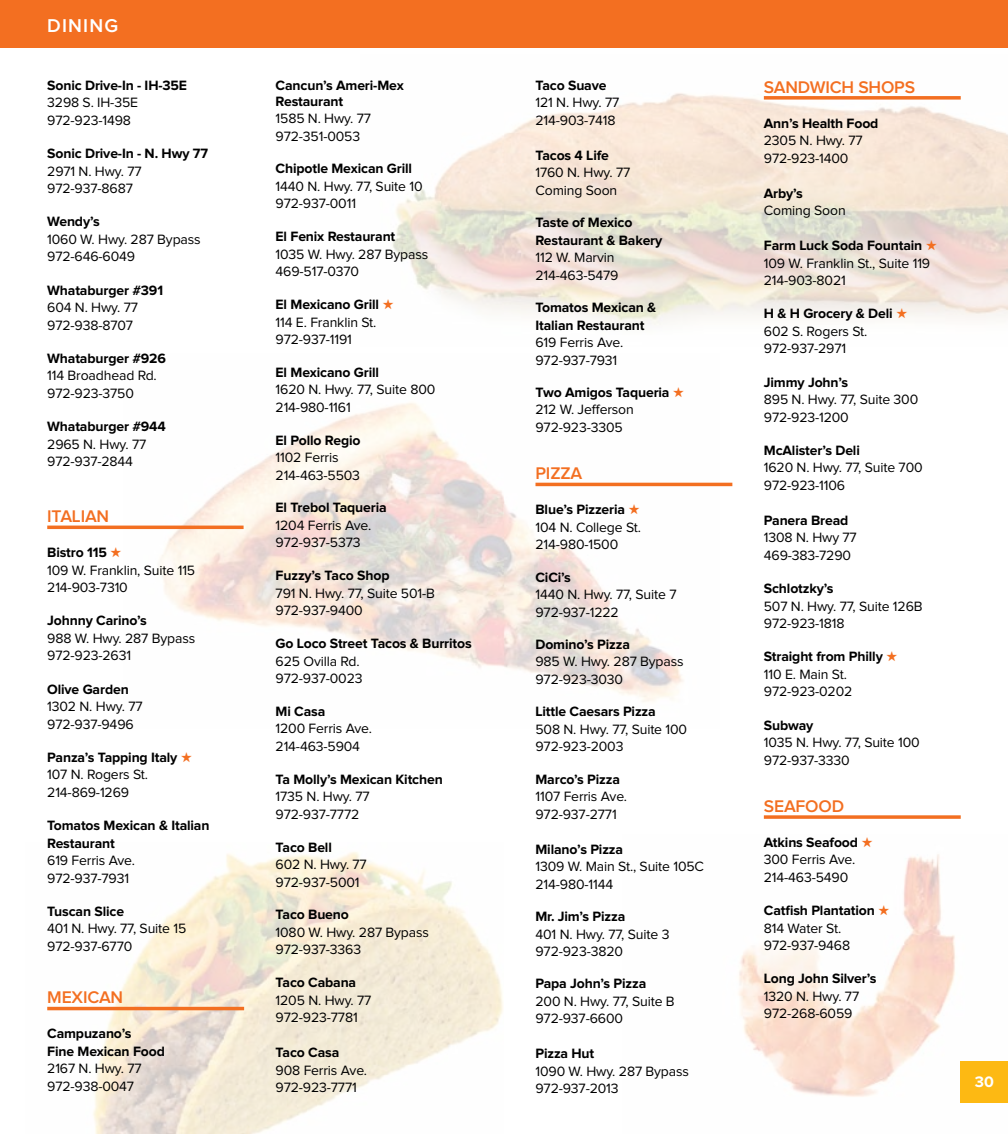
<style>
.page{position:relative;width:1008px;height:1134px;background:#fff}
.page>*{position:absolute;margin:0;border:0;box-sizing:border-box;transform-origin:0 0}
.t1{font:600 19.25px "Proxima Nova";letter-spacing:.06em;color:#fff}
.t2{font:600 17.5px "Proxima Nova";letter-spacing:-.01em;color:#f36f21}
.t3{font:700 15.75px "Proxima Nova";color:#fff}
.t4{font:14px/17.5px "Proxima Nova";letter-spacing:-.01em;color:#000}
.t5{font:700 14px/17.5px "Proxima Nova";letter-spacing:-.01em;color:#000}
.s1{font-weight:700}
.s2{color:#f36f21}
</style>
<div class="page">
<img style="left:739px;top:854px;width:269px;height:249px">
<img style="left:123px;top:403px;width:597px;height:299px">
<img style="left:47px;top:852px;width:456px;height:282px">
<hr style="left:536px;top:483px;width:196px;height:3px;background:#f36f21">
<svg style="left:764px;top:96px;width:197px;height:4px"></svg>
<svg style="left:764px;top:815px;width:197px;height:4px"></svg>
<div style="left:0;top:0;width:504px;height:47px;background:#f36f21"></div>
<div style="left:504px;top:0;width:504px;height:47px;background:#f36f21"></div>
<hr style="left:47px;top:526px;width:197px;height:3px;background:#f36f21">
<hr style="left:47px;top:1007px;width:197px;height:3px;background:#f36f21">
<div style="left:961px;top:1061px;width:47px;height:41px;background:#fdb913"></div>
<h1 class="t1" style="left:47px;top:17px;width:72px">DINING</h1>
<p class="t5" style="left:47px;top:77px;width:141px">Sonic Drive-In - IH-35E</p>
<p class="t4" style="left:47px;top:94px;width:92px">3298 S. IH-35E<br>972-923-1498</p>
<p class="t5" style="left:47px;top:145px;width:162px">Sonic Drive-In - N. Hwy 77</p>
<p class="t4" style="left:47px;top:163px;width:96px">2971 N. Hwy. 77<br>972-937-8687</p>
<p class="t5" style="left:47px;top:213px;width:54px">Wendy’s</p>
<p class="t4" style="left:47px;top:231px;width:155px">1060 W. Hwy. 287 Bypass<br>972-646-6049</p>
<p class="t5" style="left:47px;top:282px;width:117px">Whataburger #391</p>
<p class="t4" style="left:47px;top:299px;width:92px">604 N. Hwy. 77<br>972-938-8707</p>
<p class="t5" style="left:47px;top:350px;width:120px">Whataburger #926</p>
<p class="t4" style="left:47px;top:367px;width:111px">114 Broadhead Rd.<br>972-923-3750</p>
<p class="t5" style="left:47px;top:418px;width:120px">Whataburger #944</p>
<p class="t4" style="left:47px;top:436px;width:101px">2965 N. Hwy. 77<br>972-937-2844</p>
<p class="t2" style="left:47px;top:508px;width:63px">ITALIAN</p>
<p class="t4" style="left:47px;top:544px;width:149px"><span class="s1">Bistro 115</span> <span class="s2">★<br></span>109 W. Franklin, Suite 115<br>214-903-7310</p>
<p class="t5" style="left:47px;top:612px;width:101px">Johnny Carino’s</p>
<p class="t4" style="left:47px;top:630px;width:150px">988 W. Hwy. 287 Bypass<br>972-923-2631</p>
<p class="t5" style="left:47px;top:681px;width:83px">Olive Garden</p>
<p class="t4" style="left:47px;top:698px;width:97px">1302 N. Hwy. 77<br>972-937-9496</p>
<p class="t4" style="left:47px;top:749px;width:146px"><span class="s1">Panza’s Tapping Italy</span> <span class="s2">★<br></span>107 N. Rogers St.<br>214-869-1269</p>
<p class="t5" style="left:47px;top:817px;width:164px">Tomatos Mexican &amp; Italian<br>Restaurant</p>
<p class="t4" style="left:47px;top:852px;width:89px">619 Ferris Ave.<br>972-937-7931</p>
<p class="t5" style="left:47px;top:903px;width:78px">Tuscan Slice</p>
<p class="t4" style="left:47px;top:920px;width:141px">401 N. Hwy. 77, Suite 15<br>972-937-6770</p>
<p class="t2" style="left:47px;top:989px;width:77px">MEXICAN</p>
<p class="t5" style="left:47px;top:1025px;width:119px">Campuzano’s<br>Fine Mexican Food</p>
<p class="t4" style="left:47px;top:1060px;width:96px">2167 N. Hwy. 77<br>972-938-0047</p>
<p class="t5" style="left:276px;top:78px;width:130px;line-height:15.8px">Cancun’s Ameri-Mex<br>Restaurant</p>
<p class="t4" style="left:276px;top:110px;width:97px">1585 N. Hwy. 77<br>972-351-0053</p>
<p class="t5" style="left:276px;top:161px;width:138px">Chipotle Mexican Grill</p>
<p class="t4" style="left:276px;top:178px;width:149px">1440 N. Hwy. 77, Suite 10<br>972-937-0011</p>
<p class="t5" style="left:276px;top:228px;width:121px">El Fenix Restaurant</p>
<p class="t4" style="left:276px;top:246px;width:154px">1035 W. Hwy. 287 Bypass<br>469-517-0370</p>
<p class="t4" style="left:276px;top:296px;width:120px"><span class="s1">El Mexicano Grill</span> <span class="s2">★<br></span>114 E. Franklin St.<br>972-937-1191</p>
<p class="t5" style="left:276px;top:364px;width:105px">El Mexicano Grill</p>
<p class="t4" style="left:276px;top:382px;width:161px">1620 N. Hwy. 77, Suite 800<br>214-980-1161</p>
<p class="t5" style="left:276px;top:432px;width:86px">El Pollo Regio</p>
<p class="t4" style="left:276px;top:449px;width:86px">1102 Ferris<br>214-463-5503</p>
<p class="t5" style="left:276px;top:500px;width:113px">El Trebol Taqueria</p>
<p class="t4" style="left:276px;top:517px;width:97px">1204 Ferris Ave.<br>972-937-5373</p>
<p class="t5" style="left:276px;top:567px;width:115px">Fuzzy’s Taco Shop</p>
<p class="t4" style="left:276px;top:585px;width:161px">791 N. Hwy. 77, Suite 501-B<br>972-937-9400</p>
<p class="t5" style="left:276px;top:635px;width:198px">Go Loco Street Tacos &amp; Burritos</p>
<p class="t4" style="left:276px;top:653px;width:89px">625 Ovilla Rd.<br>972-937-0023</p>
<p class="t5" style="left:276px;top:703px;width:51px">Mi Casa</p>
<p class="t4" style="left:276px;top:721px;width:98px">1200 Ferris Ave.<br>214-463-5904</p>
<p class="t5" style="left:276px;top:771px;width:169px">Ta Molly’s Mexican Kitchen</p>
<p class="t4" style="left:276px;top:788px;width:96px">1735 N. Hwy. 77<br>972-937-7772</p>
<p class="t5" style="left:276px;top:839px;width:58px">Taco Bell</p>
<p class="t4" style="left:276px;top:856px;width:93px">602 N. Hwy. 77<br>972-937-5001</p>
<p class="t5" style="left:276px;top:907px;width:75px">Taco Bueno</p>
<p class="t4" style="left:276px;top:924px;width:155px">1080 W. Hwy. 287 Bypass<br>972-937-3363</p>
<p class="t5" style="left:276px;top:974px;width:82px">Taco Cabana</p>
<p class="t4" style="left:276px;top:992px;width:97px">1205 N. Hwy. 77<br>972-923-7781</p>
<p class="t5" style="left:276px;top:1044px;width:65px">Taco Casa</p>
<p class="t4" style="left:276px;top:1062px;width:93px">908 Ferris Ave.<br>972-923-7771</p>
<p class="t5" style="left:536px;top:77px;width:73px">Taco Suave</p>
<p class="t4" style="left:536px;top:94px;width:85px">121 N. Hwy. 77<br>214-903-7418</p>
<p class="t5" style="left:536px;top:147px;width:75px">Tacos 4 Life</p>
<p class="t4" style="left:536px;top:164px;width:96px">1760 N. Hwy. 77<br>Coming Soon</p>
<p class="t5" style="left:536px;top:214px;width:128px">Taste of Mexico<br>Restaurant &amp; Bakery</p>
<p class="t4" style="left:536px;top:249px;width:85px">112 W. Marvin<br>214-463-5479</p>
<p class="t5" style="left:536px;top:299px;width:122px">Tomatos Mexican &amp;<br>Italian Restaurant</p>
<p class="t4" style="left:536px;top:334px;width:89px">619 Ferris Ave.<br>972-937-7931</p>
<p class="t4" style="left:536px;top:384px;width:150px"><span class="s1">Two Amigos Taqueria</span> <span class="s2">★<br></span>212 W. Jefferson<br>972-923-3305</p>
<p class="t2" style="left:536px;top:465px;width:48px">PIZZA</p>
<p class="t4" style="left:536px;top:501px;width:107px;text-align:justify"><span class="s1">Blue’s Pizzeria</span> <span class="s2">★ </span>104 N. College St.<br>214-980-1500</p>
<p class="t5" style="left:536px;top:569px;width:37px">CiCi’s</p>
<p class="t4" style="left:536px;top:586px;width:143px">1440 N. Hwy. 77, Suite 7<br>972-937-1222</p>
<p class="t5" style="left:536px;top:636px;width:96px">Domino’s Pizza</p>
<p class="t4" style="left:536px;top:654px;width:150px">985 W. Hwy. 287 Bypass<br>972-923-3030</p>
<p class="t5" style="left:536px;top:704px;width:122px">Little Caesars Pizza</p>
<p class="t4" style="left:536px;top:721px;width:153px">508 N. Hwy. 77, Suite 100<br>972-923-2003</p>
<p class="t5" style="left:536px;top:771px;width:86px">Marco’s Pizza</p>
<p class="t4" style="left:536px;top:788px;width:93px">1107 Ferris Ave.<br>972-937-2771</p>
<p class="t5" style="left:536px;top:841px;width:89px">Milano’s Pizza</p>
<p class="t4" style="left:536px;top:858px;width:170px">1309 W. Main St., Suite 105C<br>214-980-1144</p>
<p class="t5" style="left:536px;top:908px;width:91px">Mr. Jim’s Pizza</p>
<p class="t4" style="left:536px;top:926px;width:136px">401 N. Hwy. 77, Suite 3<br>972-923-3820</p>
<p class="t5" style="left:536px;top:976px;width:112px">Papa John’s Pizza</p>
<p class="t4" style="left:536px;top:993px;width:141px">200 N. Hwy. 77, Suite B<br>972-937-6600</p>
<p class="t5" style="left:536px;top:1046px;width:60px">Pizza Hut</p>
<p class="t4" style="left:536px;top:1063px;width:155px">1090 W. Hwy. 287 Bypass<br>972-937-2013</p>
<p class="t2" style="left:764px;top:79px;width:153px">SANDWICH SHOPS</p>
<p class="t5" style="left:764px;top:115px;width:116px">Ann’s Health Food</p>
<p class="t4" style="left:764px;top:132px;width:100px">2305 N. Hwy. 77<br>972-923-1400</p>
<p class="t5" style="left:764px;top:185px;width:41px">Arby’s</p>
<p class="t4" style="left:764px;top:202px;width:83px">Coming Soon</p>
<p class="t4" style="left:764px;top:237px;width:175px"><span class="s1">Farm Luck Soda Fountain</span> <span class="s2">★<br></span>109 W. Franklin St., Suite 119<br>214-903-8021</p>
<p class="t4" style="left:764px;top:306px;width:145px"><span class="s1">H &amp; H Grocery &amp; Deli</span> <span class="s2">★<br></span>602 S. Rogers St.<br>972-937-2971</p>
<p class="t5" style="left:764px;top:374px;width:86px">Jimmy John’s</p>
<p class="t4" style="left:764px;top:391px;width:156px">895 N. Hwy. 77, Suite 300<br>972-923-1200</p>
<p class="t5" style="left:764px;top:442px;width:98px">McAlister’s Deli</p>
<p class="t4" style="left:764px;top:460px;width:160px">1620 N. Hwy. 77, Suite 700<br>972-923-1106</p>
<p class="t5" style="left:764px;top:512px;width:86px">Panera Bread</p>
<p class="t4" style="left:764px;top:530px;width:94px">1308 N. Hwy 77<br>469-383-7290</p>
<p class="t5" style="left:764px;top:580px;width:71px">Schlotzky’s</p>
<p class="t4" style="left:764px;top:598px;width:160px">507 N. Hwy. 77, Suite 126B<br>972-923-1818</p>
<p class="t4" style="left:764px;top:649px;width:135px"><span class="s1">Straight from Philly</span> <span class="s2">★<br></span>110 E. Main St.<br>972-923-0202</p>
<p class="t5" style="left:764px;top:717px;width:51px">Subway</p>
<p class="t4" style="left:764px;top:734px;width:157px">1035 N. Hwy. 77, Suite 100<br>972-937-3330</p>
<p class="t2" style="left:764px;top:798px;width:82px">SEAFOOD</p>
<p class="t4" style="left:764px;top:834px;width:110px"><span class="s1">Atkins Seafood</span> <span class="s2">★<br></span>300 Ferris Ave.<br>214-463-5490</p>
<p class="t4" style="left:764px;top:902px;width:127px"><span class="s1">Catfish Plantation</span> <span class="s2">★<br></span>814 Water St.<br>972-937-9468</p>
<p class="t5" style="left:764px;top:971px;width:114px">Long John Silver’s</p>
<p class="t4" style="left:764px;top:988px;width:97px">1320 N. Hwy. 77<br>972-268-6059</p>
<p class="t3" style="left:975px;top:1075px;width:21px">30</p>
</div>
